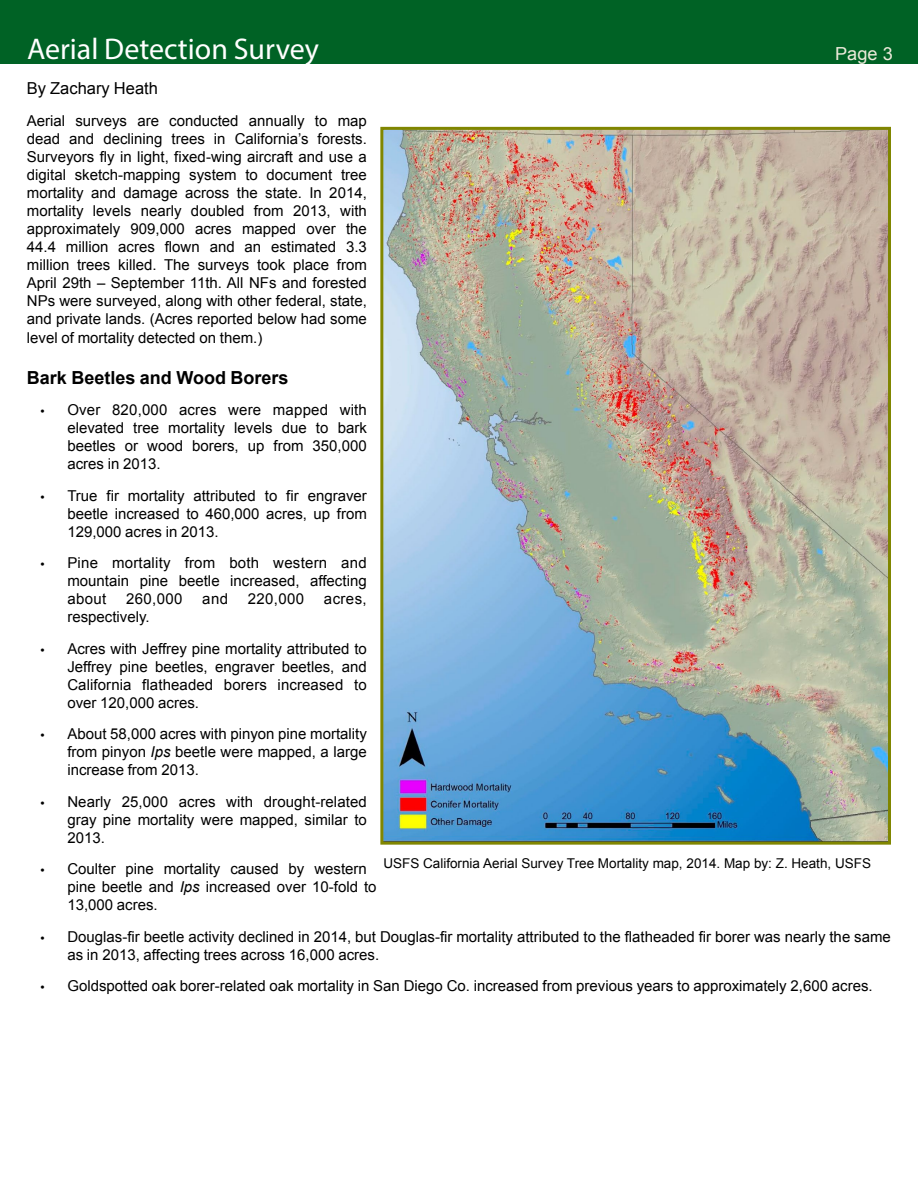
<style>
.page{position:relative;width:918px;height:1188px;background:#fff}
.page>*{position:absolute;margin:0;border:0;box-sizing:border-box;transform-origin:0 0}
.Header__TOC{font:30px "Myriad Pro";color:#fff}
.Header_2__TOC{font:700 18px "Arial";color:#000}
.t1{font:18px "Arial";color:#eceada}
.Body_Text{font:16.5px "Arial";color:#000}
.t2{font:15px/18px "Arial";color:#000;text-align:justify}
.t3{font:13.5px "Arial";color:#000}
.s1{font-family:"Myriad Pro"}
.s2{font-style:italic}
</style>
<div class="page">
<div style="left:0;top:0;width:918px;height:64px;background:#006225"></div>
<img style="left:384px;top:131px;width:503px;height:710px">
<div style="left:380px;top:127px;width:511px;height:718px;border:3px solid #808600"></div>
<p class="Header__TOC" style="left:27px;top:30px;width:293px">Aerial Detection Survey</p>
<p class="t1" style="left:835px;top:42px;width:59px">Page 3</p>
<p class="Body_Text" style="left:27px;top:78px;width:133px">By Zachary Heath</p>
<p class="t2" style="left:27px;top:111px;width:342px">Aerial surveys are conducted annually to map dead and declining trees in California’s forests.<br>Surveyors fly in light, fixed-wing aircraft and use a digital sketch-mapping system to document tree mortality and damage across the state. In 2014, mortality levels nearly doubled from 2013, with approximately 909,000 acres mapped over the 44.4 million acres flown and an estimated 3.3 million trees killed. The surveys took place from April 29th – September 11th. All NFs and forested NPs were surveyed, along with other federal, state, and private lands. (Acres reported below had some</p>
<p class="t2" style="left:27px;top:329px;width:237px">level of mortality detected on them.)</p>
<p class="Header_2__TOC" style="left:27px;top:365px;width:263px">Bark Beetles and Wood Borers</p>
<p class="t2" style="left:67px;top:401px;width:301px;text-indent:-27px"><span class="s1">•</span> Over 820,000 acres were mapped with elevated tree mortality levels due to bark beetles or wood borers, up from 350,000 acres in 2013.</p>
<p class="t2" style="left:67px;top:486px;width:301px;text-indent:-27px"><span class="s1">•</span> True fir mortality attributed to fir engraver beetle increased to 460,000 acres, up from 129,000 acres in 2013.</p>
<p class="t2" style="left:67px;top:554px;width:301px;text-indent:-27px"><span class="s1">•</span> Pine mortality from both western and mountain pine beetle increased, affecting about</p>
<p class="t2" style="left:126px;top:590px;width:58px">260,000</p>
<p class="t2" style="left:202px;top:590px;width:27px">and</p>
<p class="t2" style="left:248px;top:590px;width:58px">220,000</p>
<p class="t2" style="left:324px;top:590px;width:44px">acres,</p>
<p class="t2" style="left:67px;top:608px;width:84px">respectively.</p>
<p class="t2" style="left:67px;top:639px;width:301px;text-indent:-27px"><span class="s1">•</span> Acres with Jeffrey pine mortality attributed to Jeffrey pine beetles, engraver beetles, and California flatheaded borers increased to over 120,000 acres.</p>
<p class="t2" style="left:67px;top:725px;width:301px;text-indent:-27px"><span class="s1">•</span> About 58,000 acres with pinyon pine mortality from pinyon <span class="s2">Ips</span> beetle were mapped, a large increase from 2013.</p>
<p class="t2" style="left:67px;top:792px;width:301px;text-indent:-27px"><span class="s1">•</span> Nearly 25,000 acres with drought-related gray pine mortality were mapped, similar to 2013.</p>
<p class="t2" style="left:67px;top:860px;width:311px;text-align:left;text-indent:-27px"><span class="s1">•</span> Coulter pine mortality caused by western pine beetle and <span class="s2">Ips</span> increased over 10-fold to<br>13,000 acres.</p>
<p class="t2" style="left:67px;top:927px;width:825px;text-indent:-27px"><span class="s1">•</span> Douglas-fir beetle activity declined in 2014, but Douglas-fir mortality attributed to the flatheaded fir borer was nearly the same as in 2013, affecting trees across 16,000 acres.</p>
<p class="t2" style="left:40px;top:977px;width:834px"><span class="s1">•</span> Goldspotted oak borer-related oak mortality in San Diego Co. increased from previous years to approximately 2,600 acres.</p>
<p class="t3" style="left:383px;top:854px;width:489px">USFS California Aerial Survey Tree Mortality map, 2014. Map by: Z. Heath, USFS</p>
</div>
